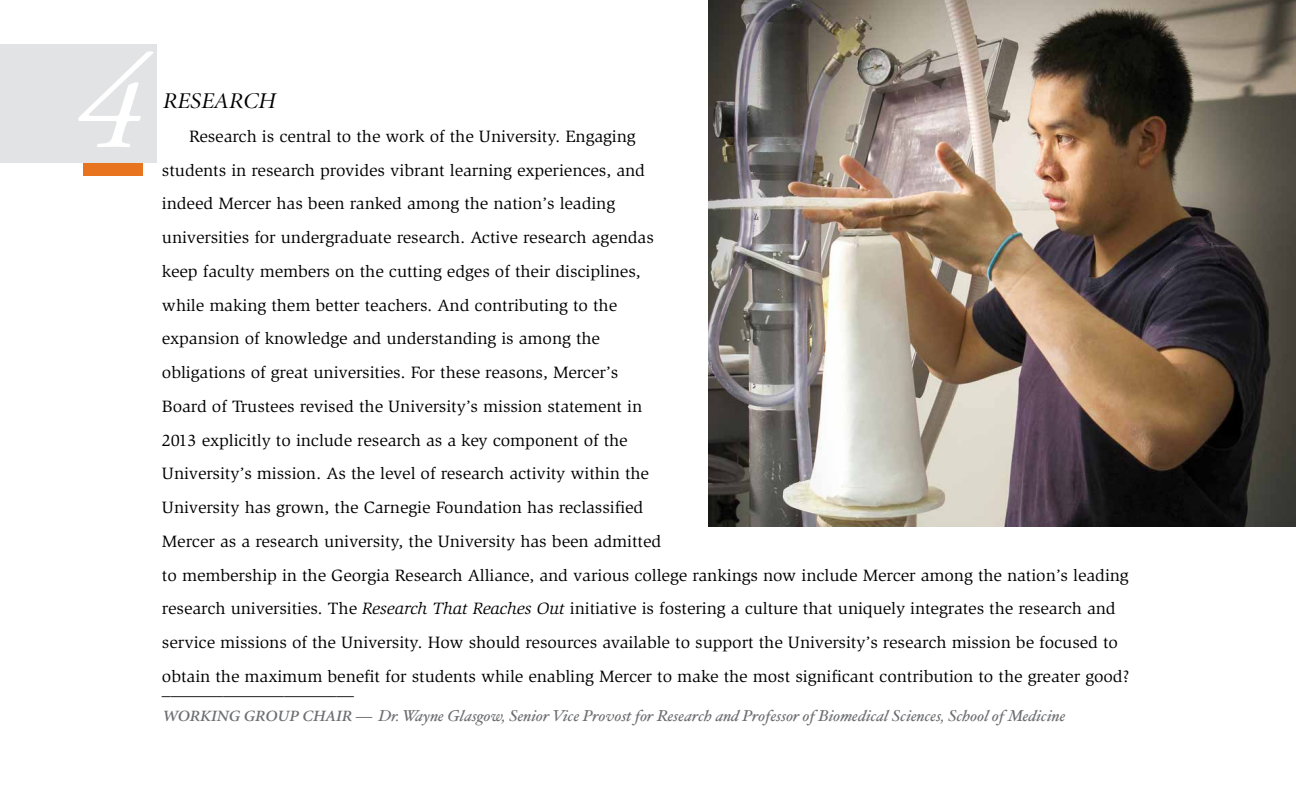
<style>
.page{position:relative;width:1296px;height:810px;background:#fff}
.page>*{position:absolute;margin:0;border:0;box-sizing:border-box;transform-origin:0 0}
.t1{font:italic 135px "Adobe Garamond";color:#fff}
.t2{font:italic 22.5px "Minion Display";color:#000;scale:1.05 1}
.t3{font:16.88px/33.8px "Slimbach";letter-spacing:-.005em;color:#000;scale:1.05 1}
.t4{font:italic 15.75px "Hoefler Text";color:#6d6e71;scale:1.05 1}
.s1{font-style:italic}
.s2{font-family:"Minion";font-weight:600}
</style>
<div class="page">
<div style="left:84px;top:163px;width:59px;height:13px;background:#e9741f"></div>
<div style="left:0;top:44px;width:156px;height:119px;background:#e2e3e4"></div>
<img style="left:709px;top:0;width:587px;height:526px">
<h1 class="t1" style="left:73px;top:32px;width:72px">4</h1>
<h2 class="t2" style="left:162px;top:90px;width:109px">RESEARCH</h2>
<p class="t3" style="left:162px;top:119px;width:923px;text-indent:27px">Research is central to the work of the University. Engaging<br>students in research provides vibrant learning experiences, and<br>indeed Mercer has been ranked among the nation’s leading<br>universities for undergraduate research. Active research agendas<br>keep faculty members on the cutting edges of their disciplines,<br>while making them better teachers. And contributing to the<br>expansion of knowledge and understanding is among the<br>obligations of great universities. For these reasons, Mercer’s<br>Board of Trustees revised the University’s mission statement in<br>2013 explicitly to include research as a key component of the<br>University’s mission. As the level of research activity within the<br>University has grown, the Carnegie Foundation has reclassified<br>Mercer as a research university, the University has been admitted<br>to membership in the Georgia Research Alliance, and various college rankings now include Mercer among the nation’s leading research universities. The <span class="s1">Research That Reaches Out</span> initiative is fostering a culture that uniquely integrates the research and service missions of the University. How should resources available to support the University’s research mission be focused to obtain the maximum benefit for students while enabling Mercer to make the most significant contribution to the greater good?</p>
<p class="t3" style="left:162px;top:673px;width:184px">______________________</p>
<p class="t4" style="left:162px;top:707px;width:862px"><span class="s2">WORKING GROUP CHAIR —</span> Dr. Wayne Glasgow, Senior Vice Provost for Research and Professor of Biomedical Sciences, School of Medicine</p>
</div>
